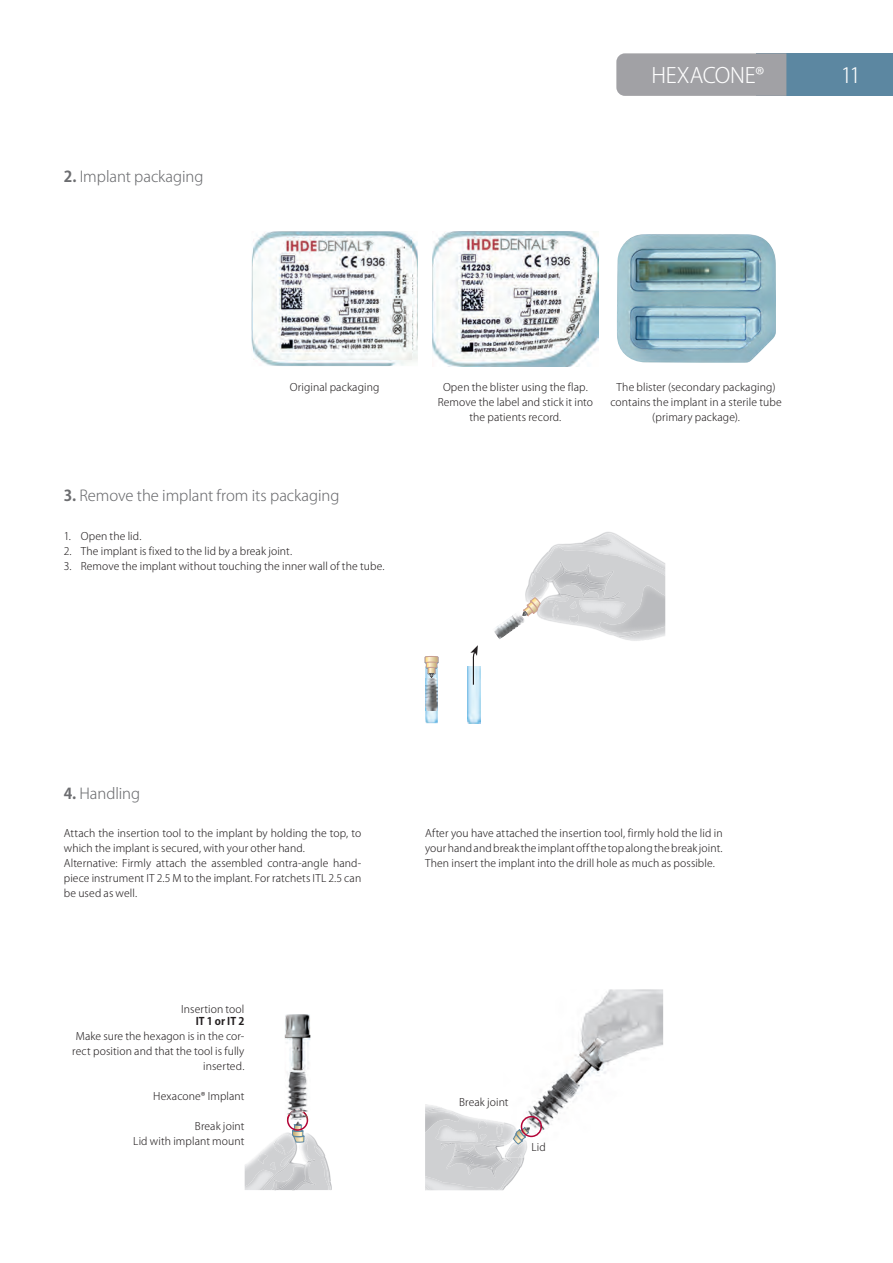
<style>
.page{position:relative;width:893px;height:1263px;background:#fff}
.page>*{position:absolute;margin:0;border:0;box-sizing:border-box;transform-origin:0 0}
.t1{font:21px "Koz Go Pro Light 90 msp RKSJ H";letter-spacing:-.015em;color:#fff}
.t2{font:15px "Koz Go Pro Light 90 msp RKSJ H";letter-spacing:-.005em;color:#6c6d70}
.t3{font:10.5px/15px "Koz Go Pro Light 90 msp RKSJ H";letter-spacing:.01em;color:#231f20;text-align:center}
.t4{font:10.5px "Koz Go Pro Bold 90 msp RKSJ H";color:#231f20}
.s1{font-family:"Koz Go Pro Bold 90 msp RKSJ H"}
</style>
<div class="page">
<div style="left:757px;top:53px;width:136px;height:43px;background:#5c87a1"></div>
<div style="left:616px;top:53px;width:170px;height:43px;background:#a1a1a5"></div>
<img style="left:244px;top:1153px;width:88px;height:37px">
<img style="left:244px;top:1170px;width:18px;height:20px">
<img style="left:321px;top:1160px;width:9px;height:30px">
<img style="left:290px;top:1170px;width:23px;height:20px">
<img style="left:293px;top:1181px;width:13px;height:9px">
<img style="left:290px;top:1179px;width:3px;height:11px">
<img style="left:262px;top:1170px;width:28px;height:20px">
<svg style="left:273px;top:1179px;width:3px;height:11px"></svg>
<img style="left:304px;top:1170px;width:12px;height:15px">
<img style="left:304px;top:1170px;width:10px;height:14px">
<svg style="left:257px;top:1120px;width:67px;height:50px"></svg>
<img style="left:425px;top:678px;width:13px;height:45px">
<img style="left:425px;top:679px;width:13px;height:32px">
<img style="left:468px;top:666px;width:12px;height:57px">
<svg style="left:470px;top:645px;width:8px;height:41px"></svg>
<img style="left:525px;top:576px;width:140px;height:65px">
<img style="left:540px;top:601px;width:19px;height:19px">
<img style="left:540px;top:604px;width:7px;height:15px">
<svg style="left:552px;top:605px;width:4px;height:13px"></svg>
<img style="left:590px;top:600px;width:7px;height:18px">
<img style="left:547px;top:598px;width:22px;height:4px">
<img style="left:537px;top:534px;width:128px;height:42px">
<img style="left:619px;top:633px;width:20px;height:4px">
<img style="left:530px;top:564px;width:81px;height:34px">
<img style="left:542px;top:587px;width:7px;height:9px">
<img style="left:597px;top:586px;width:68px;height:47px">
<img style="left:564px;top:567px;width:25px;height:9px">
<img style="left:584px;top:575px;width:18px;height:10px">
<img style="left:571px;top:582px;width:18px;height:6px">
<img style="left:603px;top:570px;width:11px;height:13px">
<img style="left:602px;top:573px;width:10px;height:10px">
<img style="left:560px;top:594px;width:38px;height:5px">
<img style="left:590px;top:588px;width:8px;height:7px">
<svg style="left:569px;top:588px;width:21px;height:35px"></svg>
<svg style="left:598px;top:583px;width:22px;height:16px"></svg>
<img style="left:552px;top:561px;width:11px;height:21px">
<svg style="left:531px;top:575px;width:22px;height:12px"></svg>
<img style="left:553px;top:562px;width:11px;height:19px">
<svg style="left:494px;top:597px;width:46px;height:43px"></svg>
<svg style="left:425px;top:656px;width:13px;height:22px"></svg>
<img style="left:285px;top:1014px;width:25px;height:106px">
<img style="left:287px;top:1110px;width:21px;height:10px">
<img style="left:524px;top:989px;width:139px;height:149px">
<img style="left:425px;top:1104px;width:99px;height:69px">
<img style="left:435px;top:1125px;width:33px;height:17px">
<img style="left:425px;top:1167px;width:92px;height:23px">
<img style="left:425px;top:1108px;width:17px;height:4px">
<img style="left:448px;top:1153px;width:62px;height:22px">
<img style="left:425px;top:1112px;width:37px;height:21px">
<img style="left:468px;top:1169px;width:23px;height:3px">
<img style="left:457px;top:1156px;width:11px;height:8px">
<img style="left:446px;top:1157px;width:10px;height:12px">
<img style="left:447px;top:1157px;width:10px;height:10px">
<img style="left:460px;top:1143px;width:8px;height:4px">
<img style="left:460px;top:1147px;width:8px;height:6px">
<svg style="left:440px;top:1143px;width:20px;height:14px"></svg>
<img style="left:493px;top:1169px;width:9px;height:8px">
<img style="left:491px;top:1169px;width:10px;height:7px">
<svg style="left:468px;top:1121px;width:61px;height:48px;background:#d4d5d6"></svg>
<div style="left:521px;top:1116px;width:21px;height:21px;border:2px solid #b30437;border-radius:50%"></div>
<img style="left:617px;top:234px;width:159px;height:129px">
<img style="left:252px;top:231px;width:166px;height:135px">
<img style="left:432px;top:231px;width:166px;height:135px">
<img style="left:254px;top:238px;width:157px;height:121px">
<h2 class="t2" style="left:64px;top:171px;width:141px"><span class="s1">2.</span> Implant packaging</h2>
<h1 class="t1" style="left:652px;top:67px;width:114px">HEXACONE®</h1>
<h1 class="t1" style="left:841px;top:67px;width:22px">11</h1>
<p class="t3" style="left:290px;top:381px;width:91px">Original packaging</p>
<p class="t3" style="left:438px;top:381px;width:157px">Open the blister using the flap.<br>Remove the label and stick it into the patients record.</p>
<p class="t3" style="left:610px;top:381px;width:173px">The blister (secondary packaging) contains the implant in a sterile tube (primary package).</p>
<h2 class="t2" style="left:64px;top:490px;width:277px"><span class="s1">3.</span> Remove the implant from its packaging</h2>
<p class="t3" style="left:64px;top:530px;width:79px">1. Open the lid.</p>
<p class="t3" style="left:64px;top:545px;width:230px">2. The implant is fixed to the lid by a break joint.</p>
<p class="t3" style="left:64px;top:560px;width:322px">3. Remove the implant without touching the inner wall of the tube.</p>
<h2 class="t2" style="left:64px;top:787px;width:78px"><span class="s1">4.</span> Handling</h2>
<p class="t3" style="left:64px;top:827px;width:299px;text-align:left">Attach the insertion tool to the implant by holding the top, to which the implant is secured, with your other hand.<br>Alternative: Firmly attach the assembled contra-angle hand&shy;piece instrument IT 2.5 M to the implant. For ratchets ITL 2.5 can be used as well.</p>
<p class="t3" style="left:425px;top:827px;width:299px;text-align:justify">After you have attached the insertion tool, firmly hold the lid in your hand and break the implant off the top along the break joint.<br>Then insert the implant into the drill hole as much as possible.</p>
<p class="t3" style="left:181px;top:1003px;width:65px">Insertion tool</p>
<p class="t4" style="left:196px;top:1017px;width:50px">IT 1 or IT 2</p>
<p class="t3" style="left:72px;top:1030px;width:174px;text-align:right">Make sure the hexagon is in the cor&shy;rect position and that the tool is fully inserted.</p>
<p class="t3" style="left:153px;top:1090px;width:93px">Hexacone® Implant</p>
<p class="t3" style="left:133px;top:1120px;width:113px;text-align:right">Break joint<br>Lid with implant mount</p>
<p class="t3" style="left:459px;top:1096px;width:51px">Break joint</p>
<p class="t3" style="left:531px;top:1141px;width:16px">Lid</p>
</div>
